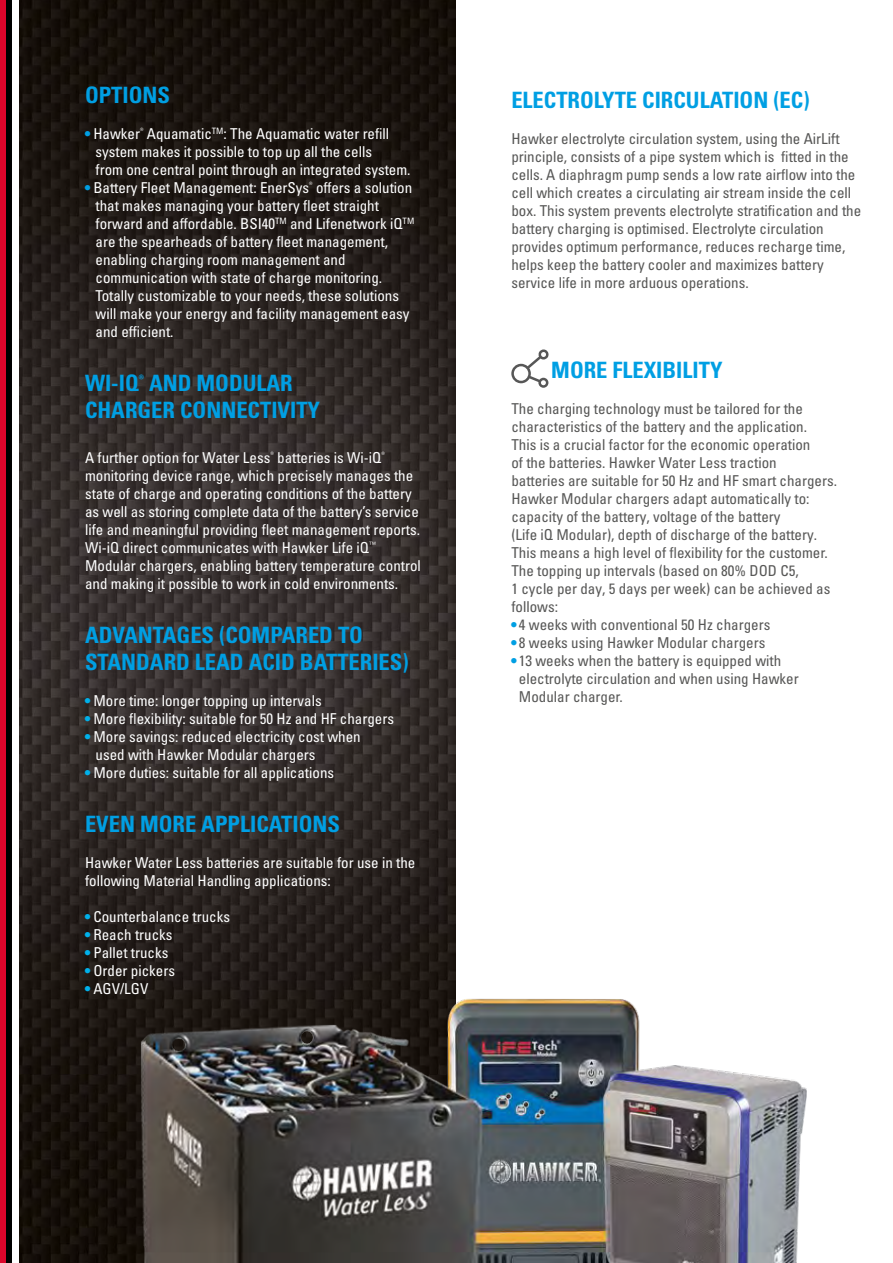
<style>
.page{position:relative;width:893px;height:1263px;background:#fff}
.page>*{position:absolute;margin:0;border:0;box-sizing:border-box;transform-origin:0 0}
.t1{font:22.5px/27px "Univers LTCYR 67 Bold Cond";color:#009fe3}
.t2{font:condensed 15px/18px "Univers LTCYR 57";color:#fff}
.t3{font:condensed 15px/18px "Univers LTCYR 57";color:#575756}
.s1{color:#009fe3}
.s2{color:#00b1eb}
</style>
<div class="page">
<img style="left:19px;top:0;width:436px;height:1263px">
<div style="left:0;top:0;width:6px;height:1263px;background:#dd052b"></div>
<div style="left:6px;top:0;width:7px;height:1263px;background:#000"></div>
<svg style="left:511px;top:349px;width:38px;height:39px"></svg>
<img style="left:92px;top:981px;width:715px;height:282px">
<h1 class="t1" style="left:85px;top:81px;width:87px">OPTIONS</h1>
<p class="t2" style="left:96px;top:124px;width:316px;text-indent:-11px"><span class="s1">•</span> Hawker<sup>®</sup> Aquamatic<sup>TM</sup>: The Aquamatic water refill system makes it possible to top up all the cells<br>from one central point through an integrated system.</p>
<p class="t2" style="left:96px;top:178px;width:320px;text-indent:-10px"><span class="s1">•</span> Battery Fleet Management: EnerSys<sup>®</sup> offers a solution that makes managing your battery fleet straight forward and affordable. BSI40<sup>TM</sup> and Lifenetwork iQ<sup>TM </sup>are the spearheads of battery fleet management, enabling charging room management and communication with state of charge monitoring.<br>Totally customizable to your needs, these solutions will make your energy and facility management easy and efficient.</p>
<h1 class="t1" style="left:85px;top:369px;width:237px">WI-IQ<sup>®</sup> AND MODULAR<br>CHARGER CONNECTIVITY</h1>
<p class="t2" style="left:85px;top:448px;width:337px">A further option for Water Less<sup>®</sup> batteries is Wi-iQ<sup>® </sup>monitoring device range, which precisely manages the state of charge and operating conditions of the battery as well as storing complete data of the battery’s service life and meaningful providing fleet management reports.<br>Wi-iQ direct communicates with Hawker Life iQ<sup>™ </sup>Modular chargers, enabling battery temperature control and making it possible to work in cold environments.</p>
<h1 class="t1" style="left:85px;top:621px;width:325px">ADVANTAGES (COMPARED TO<br>STANDARD LEAD ACID BATTERIES)</h1>
<p class="t2" style="left:85px;top:691px;width:238px"><span class="s2">•</span> More time: longer topping up intervals</p>
<p class="t2" style="left:85px;top:709px;width:311px"><span class="s2">•</span> More flexibility: suitable for 50 Hz and HF chargers</p>
<p class="t2" style="left:96px;top:727px;width:267px;text-indent:-10px"><span class="s2">•</span> More savings: reduced electricity cost when used with Hawker Modular chargers</p>
<p class="t2" style="left:85px;top:763px;width:251px"><span class="s2">•</span> More duties: suitable for all applications</p>
<h1 class="t1" style="left:85px;top:810px;width:256px">EVEN MORE APPLICATIONS</h1>
<p class="t2" style="left:85px;top:853px;width:332px">Hawker Water Less batteries are suitable for use in the following Material Handling applications:</p>
<p class="t2" style="left:85px;top:907px;width:146px"><span class="s2">•</span> Counterbalance trucks</p>
<p class="t2" style="left:85px;top:925px;width:89px"><span class="s2">•</span> Reach trucks</p>
<p class="t2" style="left:85px;top:943px;width:85px"><span class="s2">•</span> Pallet trucks</p>
<p class="t2" style="left:85px;top:961px;width:91px"><span class="s2">•</span> Order pickers</p>
<p class="t2" style="left:85px;top:979px;width:65px"><span class="s2">•</span> AGV/LGV</p>
<h1 class="t1" style="left:511px;top:86px;width:300px">ELECTROLYTE CIRCULATION (EC)</h1>
<p class="t3" style="left:511px;top:130px;width:351px">Hawker electrolyte circulation system, using the AirLift principle, consists of a pipe system which is fitted in the cells. A diaphragm pump sends a low rate airflow into the cell which creates a circulating air stream inside the cell box. This system prevents electrolyte stratification and the battery charging is optimised. Electrolyte circulation provides optimum performance, reduces recharge time, helps keep the battery cooler and maximizes battery service life in more arduous operations.</p>
<h1 class="t1" style="left:551px;top:356px;width:173px">MORE FLEXIBILITY</h1>
<p class="t3" style="left:511px;top:400px;width:327px">The charging technology must be tailored for the characteristics of the battery and the application.<br>This is a crucial factor for the economic operation<br>of the batteries. Hawker Water Less traction<br>batteries are suitable for 50 Hz and HF smart chargers.<br>Hawker Modular chargers adapt automatically to: capacity of the battery, voltage of the battery<br>(Life iQ Modular), depth of discharge of the battery.<br>This means a high level of flexibility for the customer.<br>The topping up intervals (based on 80% DOD C5,<br>1 cycle per day, 5 days per week) can be achieved as follows:</p>
<p class="t3" style="left:511px;top:616px;width:261px"><span class="s1">•</span> 4 weeks with conventional 50 Hz chargers</p>
<p class="t3" style="left:511px;top:634px;width:256px"><span class="s1">•</span> 8 weeks using Hawker Modular chargers</p>
<p class="t3" style="left:519px;top:652px;width:281px;text-indent:-8px"><span class="s1">•</span> 13 weeks when the battery is equipped with electrolyte circulation and when using Hawker<br>Modular charger.</p>
</div>
